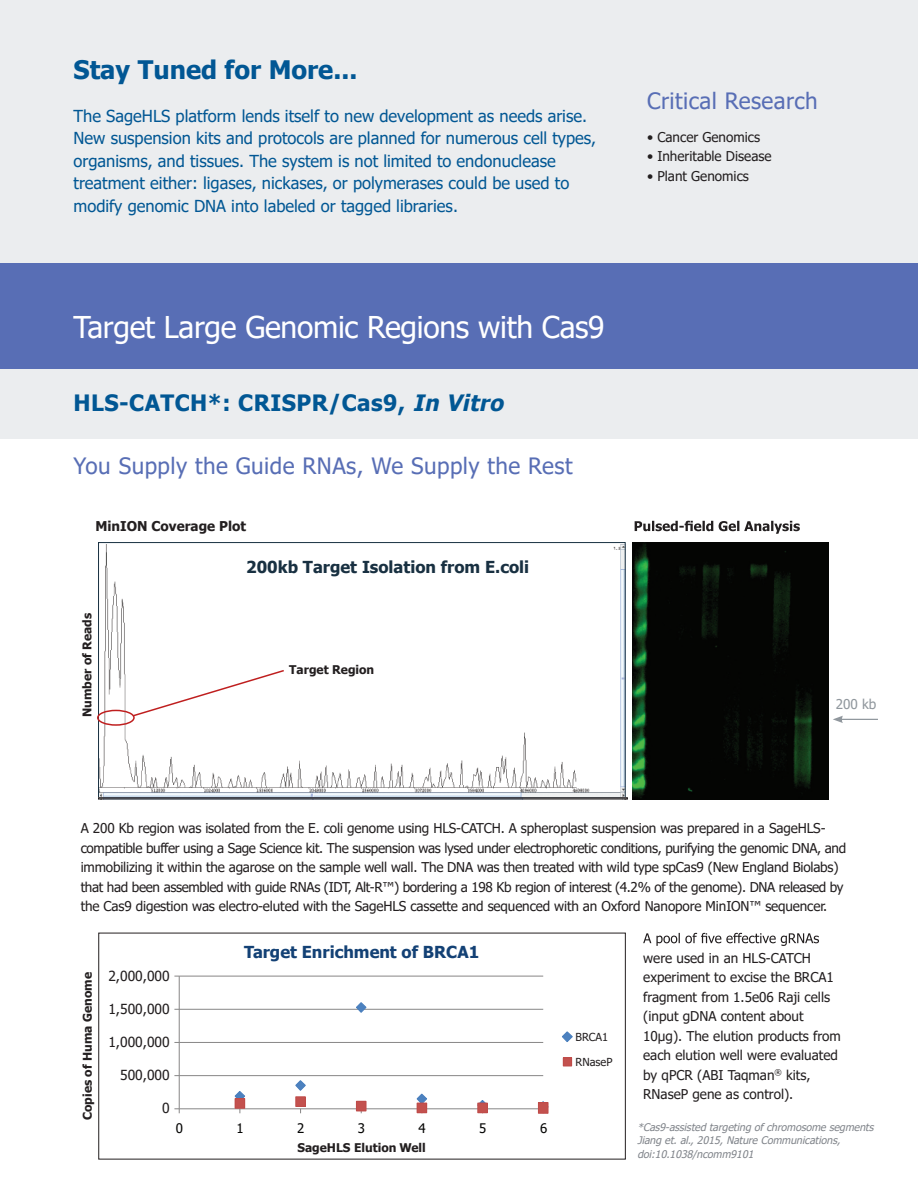
<style>
.page{position:relative;width:918px;height:1188px;background:#fff}
.page>*{position:absolute;margin:0;border:0;box-sizing:border-box;transform-origin:0 0}
.t1{font:30px "Tahoma";letter-spacing:-.01em;color:#fff}
.t2{font:700 25.5px "Tahoma";color:#015794}
.t3{font:22.5px "Tahoma";letter-spacing:.02em;color:#586eb5}
.t4{font:700 22.5px "Tahoma";letter-spacing:.02em;color:#015794}
.t5{font:16.5px/22.5px "Tahoma";color:#015794}
.t6{font:700 16.5px "Tahoma";color:#183041}
.t7{font:700 16.5px "Tahoma";color:#134175}
.t8{font:13.8px "Tahoma";color:#231f20}
.t9{font:13.5px/19.5px "Tahoma";letter-spacing:-.01em;color:#231f20}
.t10{font:700 13.5px "Tahoma";color:#231f20}
.t11{font:13.5px "Tahoma";color:#90979d}
.t12{font:13.2px "Tahoma";color:#050504}
.t13{font:700 12px "Tahoma";color:#231f20}
.t14{font:11.1px "Tahoma";color:#231f20}
.t15{font:italic 10.5px/13.5px "Tahoma";color:#81858b}
.s1{font-style:italic}
</style>
<div class="page">
<img style="left:100px;top:544px;width:524px;height:252px">
<div style="left:0;top:0;width:918px;height:438px;background:#ebedef"></div>
<div style="left:0;top:263px;width:918px;height:105px;background:#586eb5"></div>
<svg style="left:635px;top:521px;width:165px;height:13px"></svg>
<img style="left:633px;top:542px;width:195px;height:257px">
<hr style="left:841px;top:719px;width:37px;height:1px;background:#90979d">
<svg style="left:833px;top:716px;width:10px;height:7px"></svg>
<svg style="left:643px;top:933px;width:176px;height:13px"></svg>
<hr style="left:179px;top:976px;width:364px;height:1px;background:#878686">
<hr style="left:179px;top:1009px;width:364px;height:1px;background:#878686">
<hr style="left:179px;top:1042px;width:364px;height:1px;background:#878686">
<hr style="left:179px;top:1075px;width:364px;height:1px;background:#878686">
<hr style="left:179px;top:976px;width:1px;height:133px;background:#878686">
<hr style="left:179px;top:1108px;width:364px;height:1px;background:#878686">
<svg style="left:174px;top:1108px;width:6px;height:5px"></svg>
<svg style="left:234px;top:1091px;width:12px;height:11px"></svg>
<svg style="left:295px;top:1080px;width:11px;height:11px"></svg>
<svg style="left:355px;top:1002px;width:12px;height:11px"></svg>
<svg style="left:416px;top:1093px;width:12px;height:20px"></svg>
<svg style="left:477px;top:1100px;width:11px;height:3px"></svg>
<svg style="left:542px;top:1101px;width:7px;height:12px"></svg>
<div style="left:235px;top:1099px;width:10px;height:9px;background:#c3514e"></div>
<div style="left:235px;top:1098px;width:10px;height:11px;border:1px solid #bf4b49"></div>
<div style="left:296px;top:1097px;width:9px;height:9px;background:#c3514e"></div>
<div style="left:295px;top:1096px;width:11px;height:11px;border:1px solid #bf4b49"></div>
<div style="left:356px;top:1101px;width:10px;height:10px;background:#c3514e"></div>
<div style="left:417px;top:1103px;width:10px;height:10px;background:#c3514e"></div>
<div style="left:478px;top:1103px;width:9px;height:10px;background:#c3514e"></div>
<div style="left:477px;top:1103px;width:11px;height:10px;border:1px solid #bf4b49"></div>
<div style="left:538px;top:1103px;width:10px;height:10px;background:#c3514e"></div>
<div style="left:538px;top:1102px;width:10px;height:12px;border:1px solid #bf4b49"></div>
<div style="left:563px;top:1058px;width:9px;height:8px;background:#c3514e"></div>
<div style="left:563px;top:1057px;width:9px;height:9px;border:1px solid #bf4b49"></div>
<div style="left:98px;top:933px;width:528px;height:226px;border:1px solid #231f20"></div>
<svg style="left:562px;top:1031px;width:11px;height:11px"></svg>
<div style="left:98px;top:797px;width:530px;height:2px;border:1px solid #231f20"></div>
<div style="left:97px;top:710px;width:38px;height:16px;border:2px solid #bf1f1f;border-radius:50%"></div>
<svg style="left:131px;top:669px;width:155px;height:49px"></svg>
<h2 class="t2" style="left:74px;top:52px;width:285px">Stay Tuned for More...</h2>
<p class="t5" style="left:74px;top:106px;width:524px">The SageHLS platform lends itself to new development as needs arise.<br>New suspension kits and protocols are planned for numerous cell types, organisms, and tissues. The system is not limited to endonuclease treatment either: ligases, nickases, or polymerases could be used to modify genomic DNA into labeled or tagged libraries.</p>
<h1 class="t1" style="left:74px;top:307px;width:533px">Target Large Genomic Regions with Cas9</h1>
<h3 class="t4" style="left:74px;top:387px;width:438px">HLS-CATCH*: CRISPR/Cas9, <span class="s1">In Vitro</span></h3>
<h3 class="t3" style="left:74px;top:451px;width:500px">You Supply the Guide RNAs, We Supply the Rest</h3>
<p class="t10" style="left:96px;top:517px;width:152px">MinION Coverage Plot</p>
<p class="t13" style="left:79px;top:717px;width:106px;rotate:-90deg">Number of Reads</p>
<p class="t6" style="left:246px;top:556px;width:285px">200kb Target Isolation from E.coli</p>
<p class="t13" style="left:289px;top:662px;width:87px">Target Region</p>
<h3 class="t3" style="left:647px;top:85px;width:172px">Critical Research</h3>
<p class="t9" style="left:647px;top:128px;width:115px">• Cancer Genomics</p>
<p class="t9" style="left:647px;top:147px;width:126px">• Inheritable Disease</p>
<p class="t9" style="left:647px;top:167px;width:103px">• Plant Genomics</p>
<p class="t11" style="left:836px;top:695px;width:42px">200 kb</p>
<p class="t9" style="left:81px;top:819px;width:767px">A 200 Kb region was isolated from the E. coli genome using HLS-CATCH. A spheroplast suspension was prepared in a SageHLS&shy;compatible buffer using a Sage Science kit. The suspension was lysed under electrophoretic conditions, purifying the genomic DNA, and immobilizing it within the agarose on the sample well wall. The DNA was then treated with wild type spCas9 (New England Biolabs) that had been assembled with guide RNAs (IDT, Alt-R™) bordering a 198 Kb region of interest (4.2% of the genome). DNA released by the Cas9 digestion was electro-eluted with the SageHLS cassette and sequenced with an Oxford Nanopore MinION™ sequencer.</p>
<p class="t13" style="left:79px;top:1120px;width:149px;rotate:-90deg">Copies of Huma Genome</p>
<p class="t8" style="left:108px;top:967px;width:63px">2,000,000</p>
<p class="t8" style="left:108px;top:1000px;width:63px">1,500,000</p>
<p class="t8" style="left:108px;top:1033px;width:63px">1,000,000</p>
<p class="t8" style="left:120px;top:1066px;width:51px">500,000</p>
<p class="t8" style="left:162px;top:1099px;width:9px">0</p>
<p class="t7" style="left:244px;top:940px;width:237px">Target Enrichment of BRCA1</p>
<p class="t12" style="left:176px;top:1119px;width:9px">0</p>
<p class="t12" style="left:236px;top:1119px;width:9px">1</p>
<p class="t12" style="left:297px;top:1119px;width:9px">2</p>
<p class="t12" style="left:358px;top:1119px;width:9px">3</p>
<p class="t12" style="left:419px;top:1119px;width:9px">4</p>
<p class="t12" style="left:479px;top:1119px;width:9px">5</p>
<p class="t12" style="left:540px;top:1119px;width:9px">6</p>
<p class="t13" style="left:297px;top:1139px;width:130px">SageHLS Elution Well</p>
<p class="t14" style="left:576px;top:1030px;width:34px">BRCA1</p>
<p class="t14" style="left:576px;top:1055px;width:38px">RNaseP</p>
<p class="t9" style="left:643px;top:949px;width:199px">were used in an HLS-CATCH experiment to excise the BRCA1 fragment from 1.5e06 Raji cells (input gDNA content about<br>10μg). The elution products from each elution well were evaluated by qPCR (ABI Taqman<sup>®</sup> kits,<br>RNaseP gene as control).</p>
<p class="t15" style="left:637px;top:1121px;width:241px">*Cas9-assistedtargetingofchromosomesegments<br>Jianget.al.,2015,NatureCommunications, doi:10.1038/ncomm9101</p>
</div>
